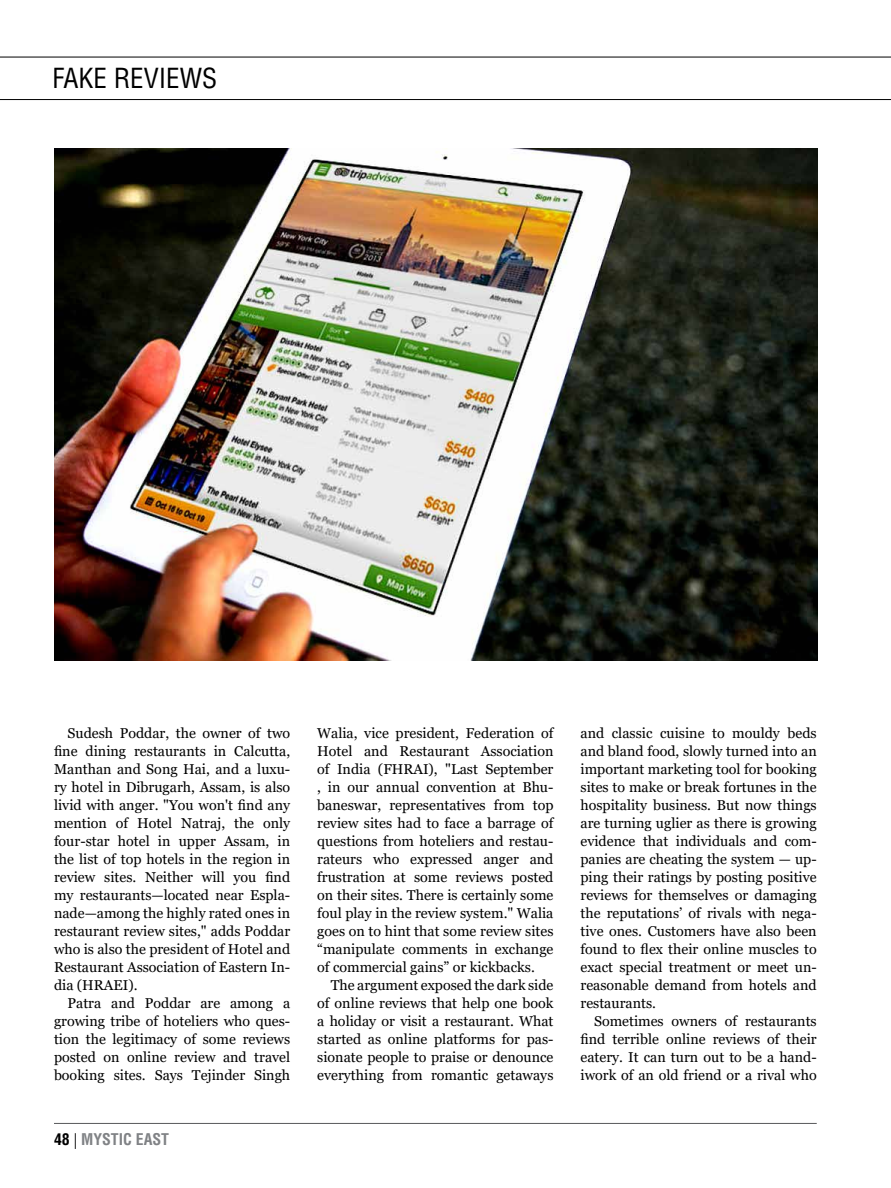
<style>
.page{position:relative;width:891px;height:1188px;background:#fff}
.page>*{position:absolute;margin:0;border:0;box-sizing:border-box;transform-origin:0 0}
.t1{font:condensed 27px "Helvetica LT Std";color:#000}
.t2{font:700 condensed 15.75px "Helvetica LT Std";color:#808285}
.t3{font:14.25px/18px "Georgia";color:#000;text-align:justify}
.s1{color:#000}
.s2{font-weight:300;font-stretch:normal;color:#000}
</style>
<div class="page">
<hr style="left:54px;top:1123px;width:763px;height:1px;background:#58595b">
<hr style="left:0;top:57px;width:891px;height:1px;background:#000">
<hr style="left:0;top:99px;width:891px;height:1px;background:#000">
<img style="left:54px;top:149px;width:763px;height:511px">
<h1 class="t1" style="left:52px;top:61px;width:166px">FAKE REVIEWS</h1>
<p class="t3" style="left:54px;top:724px;width:238px;text-indent:13px">Sudesh Poddar, the owner of two fine dining restaurants in Calcutta, Manthan and Song Hai, and a luxu&shy;ry hotel in Dibrugarh, Assam, is also livid with anger. "You won't find any mention of Hotel Natraj, the only four-star hotel in upper Assam, in the list of top hotels in the region in review sites. Neither will you find my restaurants—located near Espla&shy;nade—among the highly rated ones in restaurant review sites," adds Poddar who is also the president of Hotel and Restaurant Association of Eastern In&shy;dia (HRAEI).</p>
<p class="t3" style="left:54px;top:994px;width:238px;text-indent:13px">Patra and Poddar are among a growing tribe of hoteliers who ques&shy;tion the legitimacy of some reviews posted on online review and travel booking sites. Says Tejinder Singh</p>
<p class="t2" style="left:54px;top:1130px;width:117px"><span class="s1">48</span> <span class="s2">|</span> MYSTIC EAST</p>
<p class="t3" style="left:317px;top:724px;width:238px">Walia, vice president, Federation of Hotel and Restaurant Association of India (FHRAI), "Last September , in our annual convention at Bhu&shy;baneswar, representatives from top review sites had to face a barrage of questions from hoteliers and restau&shy;rateurs who expressed anger and frustration at some reviews posted on their sites. There is certainly some foul play in the review system." Walia goes on to hint that some review sites “manipulate comments in exchange of commercial gains” or kickbacks.</p>
<p class="t3" style="left:317px;top:976px;width:238px;text-indent:13px">The argument exposed the dark side of online reviews that help one book a holiday or visit a restaurant. What started as online platforms for pas&shy;sionate people to praise or denounce everything from romantic getaways</p>
<p class="t3" style="left:581px;top:724px;width:238px">and classic cuisine to mouldy beds and bland food, slowly turned into an important marketing tool for booking sites to make or break fortunes in the hospitality business. But now things are turning uglier as there is growing evidence that individuals and com&shy;panies are cheating the system — up&shy;ping their ratings by posting positive reviews for themselves or damaging the reputations’ of rivals with nega&shy;tive ones. Customers have also been found to flex their online muscles to exact special treatment or meet un&shy;reasonable demand from hotels and restaurants.</p>
<p class="t3" style="left:581px;top:1012px;width:238px;text-indent:13px">Sometimes owners of restaurants find terrible online reviews of their eatery. It can turn out to be a hand&shy;iwork of an old friend or a rival who</p>
</div>
